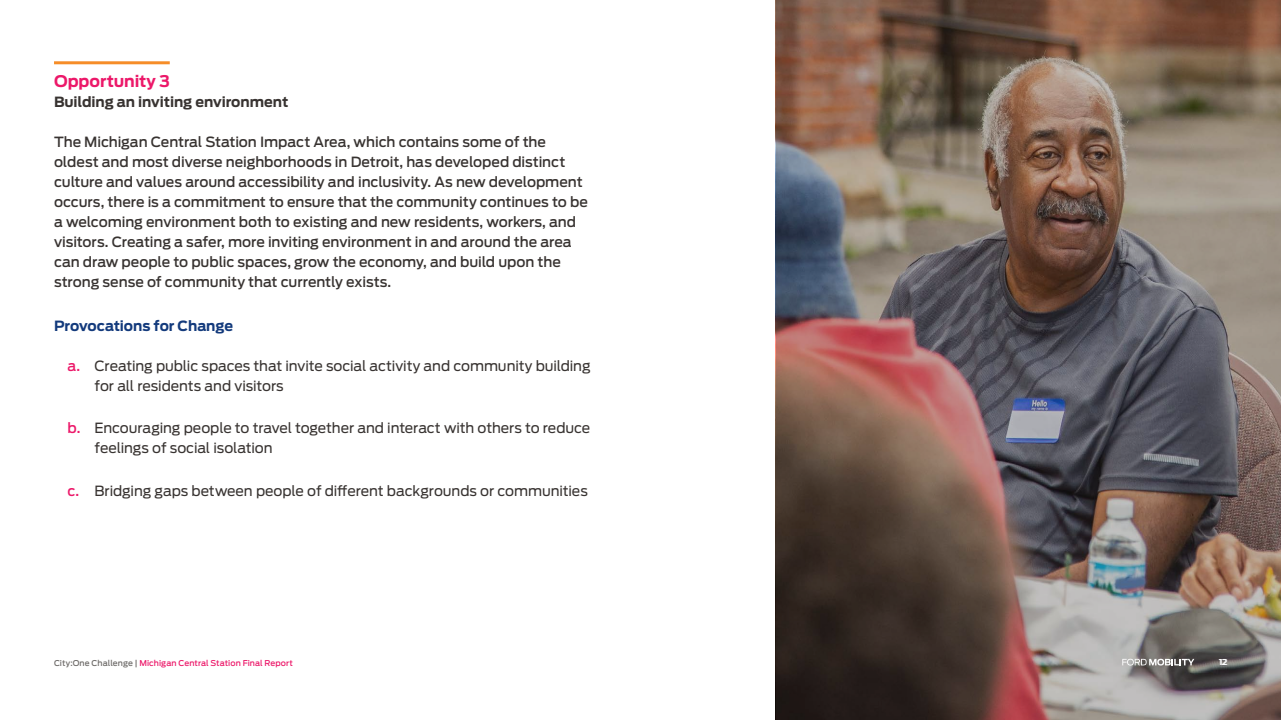
<style>
.page{position:relative;width:1281px;height:720px;background:#fff}
.page>*{position:absolute;margin:0;border:0;box-sizing:border-box;transform-origin:0 0}
.t1{font:700 16px "Ford Antenna";color:#ec1869}
.t2{font:500 14px/20px "Ford Antenna";letter-spacing:-.005em;color:#383331}
.t3{font:14px/20px "Ford Antenna";letter-spacing:-.005em;color:#383331}
.t4{font:700 14px "Ford Antenna";letter-spacing:-.005em;color:#383331}
.t5{font:700 14px "Ford Antenna";letter-spacing:-.005em;color:#133a7c}
.t6{font:500 8px "Ford Antenna";letter-spacing:.01em;color:#ec1869}
.t7{font:500 8px "Ford Antenna";color:#fff}
.s1{font-weight:500;color:#ec1869}
.s2{color:#6e6b69}
</style>
<div class="page">
<img style="left:775px;top:0;width:505px;height:720px">
<hr style="left:54px;top:61px;width:116px;height:3px;background:#f68d28">
<svg style="left:1122px;top:659px;width:73px;height:7px"></svg>
<h2 class="t1" style="left:54px;top:67px;width:117px">Opportunity 3</h2>
<h3 class="t4" style="left:54px;top:89px;width:236px">Building an inviting environment</h3>
<p class="t2" style="left:54px;top:130px;width:535px">The Michigan Central Station Impact Area, which contains some of the oldest and most diverse neighborhoods in Detroit, has developed distinct culture and values around accessibility and inclusivity. As new development occurs, there is a commitment to ensure that the community continues to be a welcoming environment both to existing and new residents, workers, and visitors. Creating a safer, more inviting environment in and around the area can draw people to public spaces, grow the economy, and build upon the strong sense of community that currently exists.</p>
<h3 class="t5" style="left:54px;top:313px;width:180px">Provocations for Change</h3>
<p class="t3" style="left:94px;top:354px;width:497px;text-indent:-27px"><span class="s1">a.</span> Creating public spaces that invite social activity and community building for all residents and visitors</p>
<p class="t3" style="left:94px;top:417px;width:497px;text-indent:-27px"><span class="s1">b.</span> Encouraging people to travel together and interact with others to reduce feelings of social isolation</p>
<p class="t3" style="left:67px;top:479px;width:522px"><span class="s1">c.</span> Bridging gaps between people of diferent backgrounds or communities</p>
<p class="t6" style="left:54px;top:656px;width:240px"><span class="s2">City:One Challenge |</span> Michigan Central Station Final Report</p>
<p class="t7" style="left:1218px;top:655px;width:9px">12</p>
<p class="t7" style="left:1219px;top:655px;width:9px">12</p>
</div>
